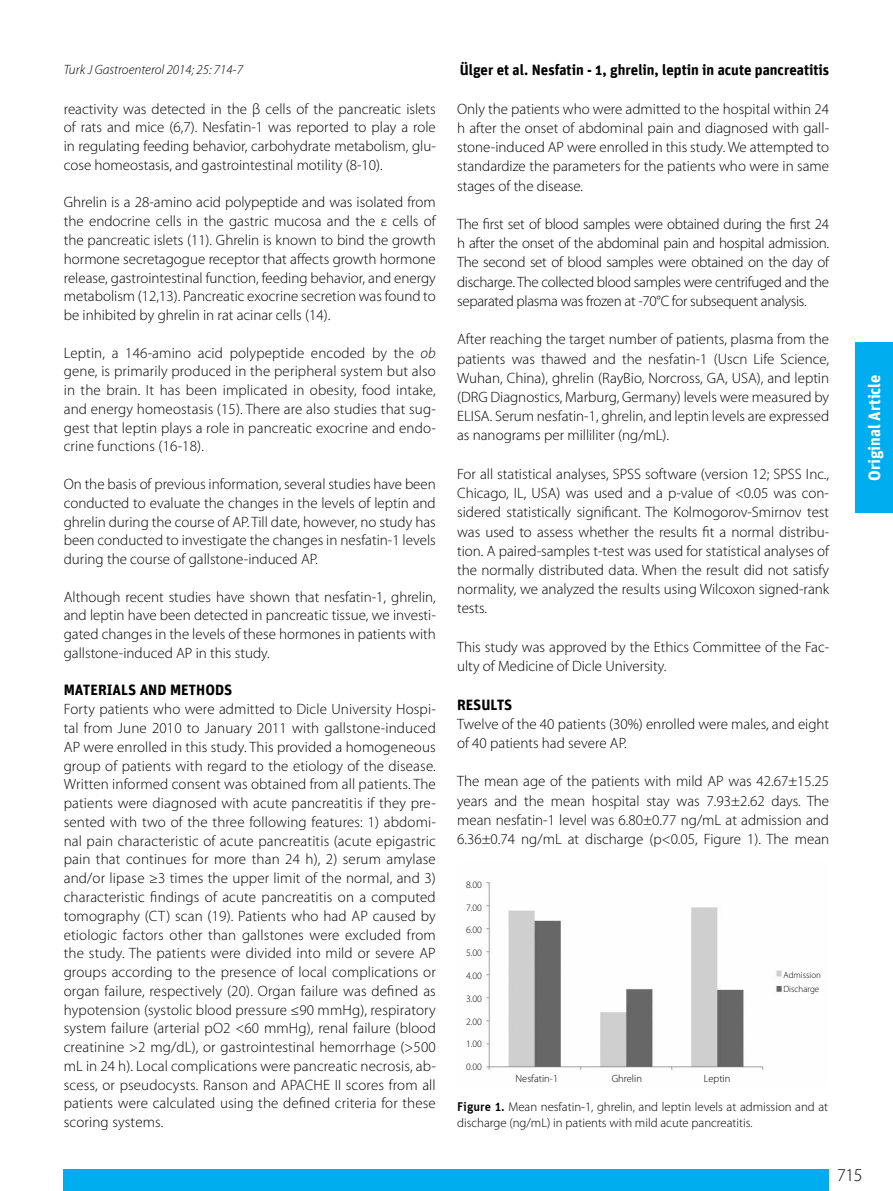
<style>
.page{position:relative;width:893px;height:1191px;background:#fff}
.page>*{position:absolute;margin:0;border:0;box-sizing:border-box;transform-origin:0 0}
.t1{font:300 18px "Myriad Pro";color:#000}
.t2{font:700 16.5px "Unit";color:#fff}
.t3{font:300 15px/18.8px "Myriad Pro";color:#000;text-align:justify}
.t4{font:700 15px "Unit";color:#000}
.t5{font:700 14.85px "Unit";color:#000}
.t6{font:italic 300 13.5px "Myriad Pro";color:#000}
.t7{font:300 12.75px/15.8px "Myriad Pro";color:#000}
.t8{font:300 10.5px "Myriad Pro";color:#000}
.t9{font:300 9.75px "Myriad Pro";color:#000}
.t10{font:300 9px/14.2px "Myriad Pro";color:#000}
.s1{font-style:italic}
.s2{font-family:"Unit";font-weight:500}
</style>
<div class="page">
<img style="left:484px;top:882px;width:299px;height:188px">
<div style="left:64px;top:1169px;width:765px;height:22px;background:#00aeef"></div>
<div style="left:855px;top:342px;width:38px;height:170px;background:#00aeef"></div>
<p class="t6" style="left:64px;top:61px;width:181px">Turk J Gastroenterol 2014; 25: 714-7</p>
<p class="t5" style="left:460px;top:60px;width:371px">Ülger et al. Nesfatin - 1, ghrelin, leptin in acute pancreatitis</p>
<p class="t3" style="left:64px;top:99px;width:374px">reactivity was detected in the β cells of the pancreatic islets of rats and mice (6,7). Nesfatin-1 was reported to play a role in regulating feeding behavior, carbohydrate metabolism, glu&shy;cose homeostasis, and gastrointestinal motility (8-10).</p>
<p class="t3" style="left:64px;top:193px;width:374px">Ghrelin is a 28-amino acid polypeptide and was isolated from the endocrine cells in the gastric mucosa and the ε cells of the pancreatic islets (11). Ghrelin is known to bind the growth hormone secretagogue receptor that affects growth hormone release, gastrointestinal function, feeding behavior, and energy metabolism (12,13). Pancreatic exocrine secretion was found to be inhibited by ghrelin in rat acinar cells (14).</p>
<p class="t3" style="left:64px;top:343px;width:374px">Leptin, a 146-amino acid polypeptide encoded by the <span class="s1">ob </span>gene, is primarily produced in the peripheral system but also in the brain. It has been implicated in obesity, food intake, and energy homeostasis (15). There are also studies that sug&shy;gest that leptin plays a role in pancreatic exocrine and endo&shy;crine functions (16-18).</p>
<p class="t3" style="left:64px;top:474px;width:374px">On the basis of previous information, several studies have been conducted to evaluate the changes in the levels of leptin and ghrelin during the course of AP. Till date, however, no study has been conducted to investigate the changes in nesfatin-1 levels during the course of gallstone-induced AP.</p>
<p class="t3" style="left:64px;top:587px;width:374px">Although recent studies have shown that nesfatin-1, ghrelin, and leptin have been detected in pancreatic tissue, we investi&shy;gated changes in the levels of these hormones in patients with gallstone-induced AP in this study.</p>
<p class="t4" style="left:64px;top:681px;width:170px">MATERIALS AND METHODS</p>
<p class="t3" style="left:64px;top:699px;width:374px">Forty patients who were admitted to Dicle University Hospi&shy;tal from June 2010 to January 2011 with gallstone-induced AP were enrolled in this study. This provided a homogeneous group of patients with regard to the etiology of the disease.<br>Written informed consent was obtained from all patients. The patients were diagnosed with acute pancreatitis if they pre&shy;sented with two of the three following features: 1) abdomi&shy;nal pain characteristic of acute pancreatitis (acute epigastric pain that continues for more than 24 h), 2) serum amylase and/or lipase ≥3 times the upper limit of the normal, and 3) characteristic findings of acute pancreatitis on a computed tomography (CT) scan (19). Patients who had AP caused by etiologic factors other than gallstones were excluded from the study. The patients were divided into mild or severe AP groups according to the presence of local complications or organ failure, respectively (20). Organ failure was defined as hypotension (systolic blood pressure ≤90 mmHg), respiratory system failure (arterial pO2 &lt;60 mmHg), renal failure (blood creatinine &gt;2 mg/dL), or gastrointestinal hemorrhage (&gt;500 mL in 24 h). Local complications were pancreatic necrosis, ab&shy;scess, or pseudocysts. Ranson and APACHE II scores from all patients were calculated using the defined criteria for these scoring systems.</p>
<p class="t3" style="left:457px;top:99px;width:374px;line-height:19.2px">Only the patients who were admitted to the hospital within 24 h after the onset of abdominal pain and diagnosed with gall&shy;stone-induced AP were enrolled in this study. We attempted to standardize the parameters for the patients who were in same stages of the disease.</p>
<p class="t3" style="left:457px;top:214px;width:374px;line-height:19.2px">The first set of blood samples were obtained during the first 24 h after the onset of the abdominal pain and hospital admission.<br>The second set of blood samples were obtained on the day of discharge. The collected blood samples were centrifuged and the separated plasma was frozen at -70°C for subsequent analysis.</p>
<p class="t3" style="left:457px;top:329px;width:374px;line-height:19.2px">After reaching the target number of patients, plasma from the patients was thawed and the nesfatin-1 (Uscn Life Science, Wuhan, China), ghrelin (RayBio, Norcross, GA, USA), and leptin (DRG Diagnostics, Marburg, Germany) levels were measured by ELISA. Serum nesfatin-1, ghrelin, and leptin levels are expressed as nanograms per milliliter (ng/mL).</p>
<p class="t3" style="left:457px;top:464px;width:374px;line-height:19.2px">For all statistical analyses, SPSS software (version 12; SPSS Inc., Chicago, IL, USA) was used and a p-value of &lt;0.05 was con&shy;sidered statistically significant. The Kolmogorov-Smirnov test was used to assess whether the results fit a normal distribu&shy;tion. A paired-samples t-test was used for statistical analyses of the normally distributed data. When the result did not satisfy normality, we analyzed the results using Wilcoxon signed-rank tests.</p>
<p class="t3" style="left:457px;top:637px;width:374px;line-height:19.2px">This study was approved by the Ethics Committee of the Fac&shy;ulty of Medicine of Dicle University.</p>
<p class="t4" style="left:457px;top:695px;width:57px">RESULTS</p>
<p class="t3" style="left:457px;top:714px;width:374px;line-height:19.2px">Twelve of the 40 patients (30%) enrolled were males, and eight of 40 patients had severe AP.</p>
<p class="t3" style="left:457px;top:771px;width:374px;line-height:19.2px">The mean age of the patients with mild AP was 42.67±15.25 years and the mean hospital stay was 7.93±2.62 days. The mean nesfatin-1 level was 6.80±0.77 ng/mL at admission and 6.36±0.74 ng/mL at discharge (p&lt;0.05, Figure 1). The mean</p>
<p class="t9" style="left:466px;top:878px;width:17px">8.00</p>
<p class="t9" style="left:466px;top:901px;width:17px">7.00</p>
<p class="t9" style="left:466px;top:924px;width:17px">6.00</p>
<p class="t9" style="left:466px;top:947px;width:17px">5.00</p>
<p class="t9" style="left:466px;top:970px;width:17px">4.00</p>
<p class="t9" style="left:466px;top:992px;width:17px">3.00</p>
<p class="t9" style="left:466px;top:1015px;width:17px">2.00</p>
<p class="t9" style="left:466px;top:1038px;width:17px">1.00</p>
<p class="t9" style="left:466px;top:1061px;width:17px">0.00</p>
<p class="t8" style="left:516px;top:1072px;width:44px">Nesfatin-1</p>
<p class="t8" style="left:612px;top:1072px;width:32px">Ghrelin</p>
<p class="t8" style="left:704px;top:1072px;width:28px">Leptin</p>
<p class="t10" style="left:783px;top:967px;width:39px">Admission<br>Discharge</p>
<p class="t7" style="left:457px;top:1099px;width:372px"><span class="s2">Figure 1.</span> Mean nesfatin-1, ghrelin, and leptin levels at admission and at discharge (ng/mL) in patients with mild acute pancreatitis.</p>
<p class="t2" style="left:864px;top:481px;width:108px;rotate:-90deg">Original Article</p>
<p class="t1" style="left:837px;top:1164px;width:27px">715</p>
</div>
